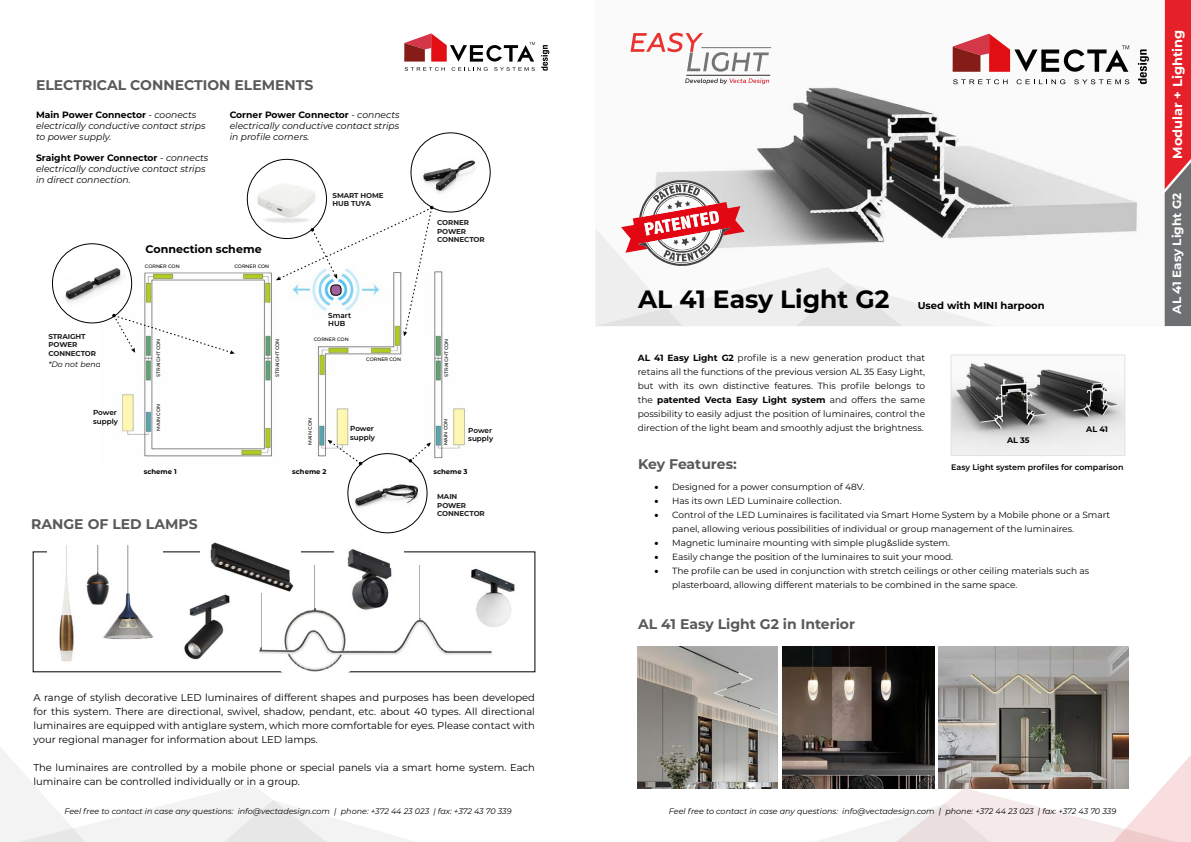
<style>
.page{position:relative;width:1191px;height:842px;background:#fff}
.page>*{position:absolute;margin:0;border:0;box-sizing:border-box;transform-origin:0 0}
.t1{font:700 25px "Montserrat";color:#000}
.t2{font:700 14px "Montserrat";color:#59595b}
.t3{font:700 13px "Montserrat";color:#fff}
.t4{font:700 12px "Montserrat";color:#fff}
.t5{font:700 11.1px "Montserrat";color:#000}
.t6{font:10px/14px "Montserrat";color:#000;text-align:justify}
.t7{font:700 10px "Montserrat";color:#000}
.t8{font:italic 9.2px/11px "Montserrat";color:#000}
.t9{font:9px/14px "Montserrat";color:#000}
.t10{font:italic 8px "Montserrat";color:#000}
.t11{font:600 8px "Montserrat";color:#000}
.t12{font:700 8px "Montserrat";letter-spacing:-.005em;color:#000}
.t13{font:italic 7.8px "Montserrat";color:#000}
.t14{font:600 7.2px "Montserrat";color:#000}
.t15{font:700 7.1px "Montserrat";letter-spacing:-.01em;color:#221f20}
.t16{font:700 6.8px "Montserrat";color:#000}
.t17{font:500 4.9px "Montserrat";color:#000}
.s1{font-weight:700;font-style:normal}
.s2{font-weight:700}
.s3{font-family:"Minion Pro";font-size:12px}
</style>
<div class="page">
<img style="left:500px;top:578px;width:15px;height:48px">
<img style="left:223px;top:566px;width:277px;height:107px">
<img style="left:100px;top:262px;width:365px;height:196px">
<img style="left:61px;top:252px;width:65px;height:64px">
<div style="left:52px;top:243px;width:80px;height:80px;border:1px solid #000;border-radius:50%"></div>
<svg style="left:112px;top:314px;width:123px;height:40px"></svg>
<img style="left:247px;top:166px;width:79px;height:71px">
<img style="left:421px;top:146px;width:56px;height:56px">
<div style="left:411px;top:133px;width:79px;height:79px;border:1px solid #000;border-radius:50%"></div>
<svg style="left:816px;top:749px;width:375px;height:93px"></svg>
<img style="left:655px;top:32px;width:494px;height:205px">
<svg style="left:953px;top:79px;width:54px;height:5px"></svg>
<svg style="left:1016px;top:79px;width:49px;height:5px"></svg>
<svg style="left:1074px;top:79px;width:55px;height:5px"></svg>
<svg style="left:1138px;top:49px;width:10px;height:35px"></svg>
<svg style="left:952px;top:34px;width:177px;height:38px"></svg>
<svg style="left:1164px;top:0;width:27px;height:326px;background:#b14b50"></svg>
<svg style="left:630px;top:33px;width:139px;height:39px"></svg>
<hr style="left:701px;top:47px;width:70px;height:1px;background:#757375">
<hr style="left:686px;top:75px;width:84px;height:1px;background:#332b2b">
<svg style="left:685px;top:78px;width:84px;height:6px"></svg>
<svg style="left:0;top:747px;width:414px;height:95px"></svg>
<svg style="left:541px;top:45px;width:8px;height:26px"></svg>
<svg style="left:404px;top:33px;width:131px;height:38px"></svg>
<img style="left:637px;top:647px;width:140px;height:142px">
<img style="left:782px;top:647px;width:152px;height:142px">
<img style="left:59px;top:546px;width:15px;height:116px">
<img style="left:97px;top:545px;width:57px;height:95px">
<img style="left:86px;top:546px;width:27px;height:61px">
<img style="left:938px;top:647px;width:190px;height:142px">
<div style="left:200px;top:529px;width:101px;height:64px;background:#fff"></div>
<img style="left:210px;top:542px;width:84px;height:50px">
<svg style="left:276px;top:206px;width:157px;height:130px"></svg>
<div style="left:331px;top:285px;width:10px;height:10px;background:#9f629f;border-radius:4px"></div>
<div style="left:331px;top:285px;width:10px;height:10px;border:1px solid #000;border-radius:4px"></div>
<img style="left:184px;top:593px;width:59px;height:66px">
<img style="left:953px;top:363px;width:170px;height:91px">
<div style="left:951px;top:355px;width:174px;height:101px;border:1px solid #e2e2e2"></div>
<svg style="left:595px;top:180px;width:401px;height:146px"></svg>
<img style="left:334px;top:549px;width:69px;height:64px">
<svg style="left:348px;top:454px;width:79px;height:79px"></svg>
<img style="left:352px;top:502px;width:67px;height:26px">
<svg style="left:327px;top:440px;width:104px;height:62px"></svg>
<p class="t2" style="left:36px;top:75px;width:279px">ELECTRICAL CONNECTION ELEMENTS</p>
<p class="t8" style="left:36px;top:109px;width:171px"><span class="s1">Main Power Connector</span> - coonects electrically conductive contact strips to power supply.</p>
<p class="t8" style="left:36px;top:152px;width:174px"><span class="s1">Sraight Power Connector</span> - connects electrically conductive contact strips in direct connection.</p>
<p class="t8" style="left:230px;top:109px;width:171px;text-align:justify"><span class="s1">Corner Power Connector</span> - connects electrically conductive contact strips in profile corners.</p>
<p class="t15" style="left:332px;top:190px;width:53px">SMART HOME</p>
<p class="t15" style="left:332px;top:199px;width:40px">HUB TUYA</p>
<p class="t5" style="left:145px;top:241px;width:118px">Connection scheme</p>
<p class="t17" style="left:145px;top:263px;width:36px">CORNER CON</p>
<p class="t17" style="left:234px;top:263px;width:36px">CORNER CON</p>
<p class="t14" style="left:328px;top:310px;width:24px">Smart</p>
<p class="t14" style="left:328px;top:319px;width:19px">HUB</p>
<p class="t15" style="left:437px;top:218px;width:33px">CORNER</p>
<p class="t15" style="left:437px;top:226px;width:30px">POWER</p>
<p class="t15" style="left:437px;top:235px;width:49px">CONNECTOR</p>
<p class="t15" style="left:48px;top:331px;width:39px">STRAIGHT</p>
<p class="t15" style="left:48px;top:340px;width:30px">POWER</p>
<p class="t15" style="left:48px;top:348px;width:49px">CONNECTOR</p>
<p class="t13" style="left:48px;top:359px;width:56px">*Do not bend!</p>
<p class="t14" style="left:93px;top:408px;width:25px">Power</p>
<p class="t14" style="left:93px;top:416px;width:26px">supply</p>
<p class="t17" style="left:155px;top:377px;width:39px;rotate:-90deg">STRAIGHT CON</p>
<p class="t17" style="left:155px;top:431px;width:28px;rotate:-90deg">MAIN CON</p>
<p class="t17" style="left:314px;top:336px;width:36px">CORNER CON</p>
<p class="t17" style="left:274px;top:377px;width:39px;rotate:-90deg">STRAIGHT CON</p>
<p class="t17" style="left:443px;top:377px;width:39px;rotate:-90deg">STRAIGHT CON</p>
<p class="t17" style="left:366px;top:356px;width:36px">CORNER CON</p>
<p class="t17" style="left:307px;top:445px;width:28px;rotate:-90deg">MAIN CON</p>
<p class="t17" style="left:442px;top:445px;width:28px;rotate:-90deg">MAIN CON</p>
<p class="t14" style="left:350px;top:424px;width:25px">Power</p>
<p class="t14" style="left:350px;top:432px;width:26px">supply</p>
<p class="t14" style="left:468px;top:425px;width:25px">Power</p>
<p class="t14" style="left:468px;top:434px;width:26px">supply</p>
<p class="t16" style="left:144px;top:466px;width:34px">scheme 1</p>
<p class="t16" style="left:292px;top:466px;width:36px">scheme 2</p>
<p class="t16" style="left:433px;top:466px;width:36px">scheme 3</p>
<p class="t15" style="left:437px;top:491px;width:22px">MAIN</p>
<p class="t15" style="left:437px;top:500px;width:30px">POWER</p>
<p class="t15" style="left:437px;top:509px;width:49px">CONNECTOR</p>
<p class="t2" style="left:31px;top:514px;width:168px">RANGE OF LED LAMPS</p>
<p class="t6" style="left:33px;top:690px;width:503px">A range of stylish decorative LED luminaires of different shapes and purposes has been developed for this system. There are directional, swivel, shadow, pendant, etc. about 40 types. All directional luminaires are equipped with antiglare system, which more comfortable for eyes. Please contact with your regional manager for information about LED lamps.</p>
<p class="t6" style="left:33px;top:760px;width:503px">The luminaires are controlled by a mobile phone or special panels via a smart home system. Each luminaire can be controlled individually or in a group.</p>
<p class="t1" style="left:638px;top:281px;width:253px">AL 41 Easy Light G2</p>
<p class="t7" style="left:917px;top:299px;width:128px">Used with MINI harpoon</p>
<p class="t9" style="left:638px;top:350px;width:289px;text-align:justify"><span class="s2">AL 41 Easy Light G2</span> profile is a new generation product that retains all the functions of the previous version AL 35 Easy Light, but with its own distinctive features. This profile belongs to the <span class="s2">patented Vecta Easy Light system</span> and offers the same possibility to easily adjust the position of luminaires, control the direction of the light beam and smoothly adjust the brightness.</p>
<p class="t12" style="left:1007px;top:434px;width:24px">AL 35</p>
<p class="t12" style="left:1086px;top:424px;width:23px">AL 41</p>
<p class="t2" style="left:638px;top:454px;width:100px">Key Features:</p>
<p class="t9" style="left:654px;top:480px;width:212px"><span class="s3">•</span> Designed for a power consumption of 48V.</p>
<p class="t9" style="left:654px;top:494px;width:189px"><span class="s3">•</span> Has its own LED Luminaire collection.</p>
<p class="t9" style="left:672px;top:508px;width:439px;text-indent:-18px"><span class="s3">•</span> Control of the LED Luminaires is facilitated via Smart Home System by a Mobile phone or a Smart panel, allowing verious possibilities of individual or group management of the luminaires.</p>
<p class="t9" style="left:654px;top:536px;width:297px"><span class="s3">•</span> Magnetic luminaire mounting with simple plug&amp;slide system.</p>
<p class="t9" style="left:654px;top:550px;width:300px"><span class="s3">•</span> Easily change the position of the luminaires to suit your mood.</p>
<p class="t9" style="left:672px;top:564px;width:418px;text-indent:-18px"><span class="s3">•</span> The profile can be used in conjunction with stretch ceilings or other ceiling materials such as plasterboard, allowing different materials to be combined in the same space.</p>
<p class="t2" style="left:638px;top:614px;width:218px">AL 41 Easy Light G2 in Interior</p>
<p class="t11" style="left:951px;top:461px;width:174px">Easy Light system profiles for comparison</p>
<p class="t10" style="left:64px;top:805px;width:449px">Feel free to contact in case any questions: info@vectadesign.com | phone: +372 44 23 023 | fax: +372 43 70 339</p>
<p class="t10" style="left:669px;top:805px;width:449px">Feel free to contact in case any questions: info@vectadesign.com | phone: +372 44 23 023 | fax: +372 43 70 339</p>
<p class="t3" style="left:1168px;top:159px;width:131px;rotate:-90deg">Modular + Lighting</p>
<p class="t4" style="left:1168px;top:314px;width:122px;rotate:-90deg">AL 41 Easy Light G2</p>
</div>
